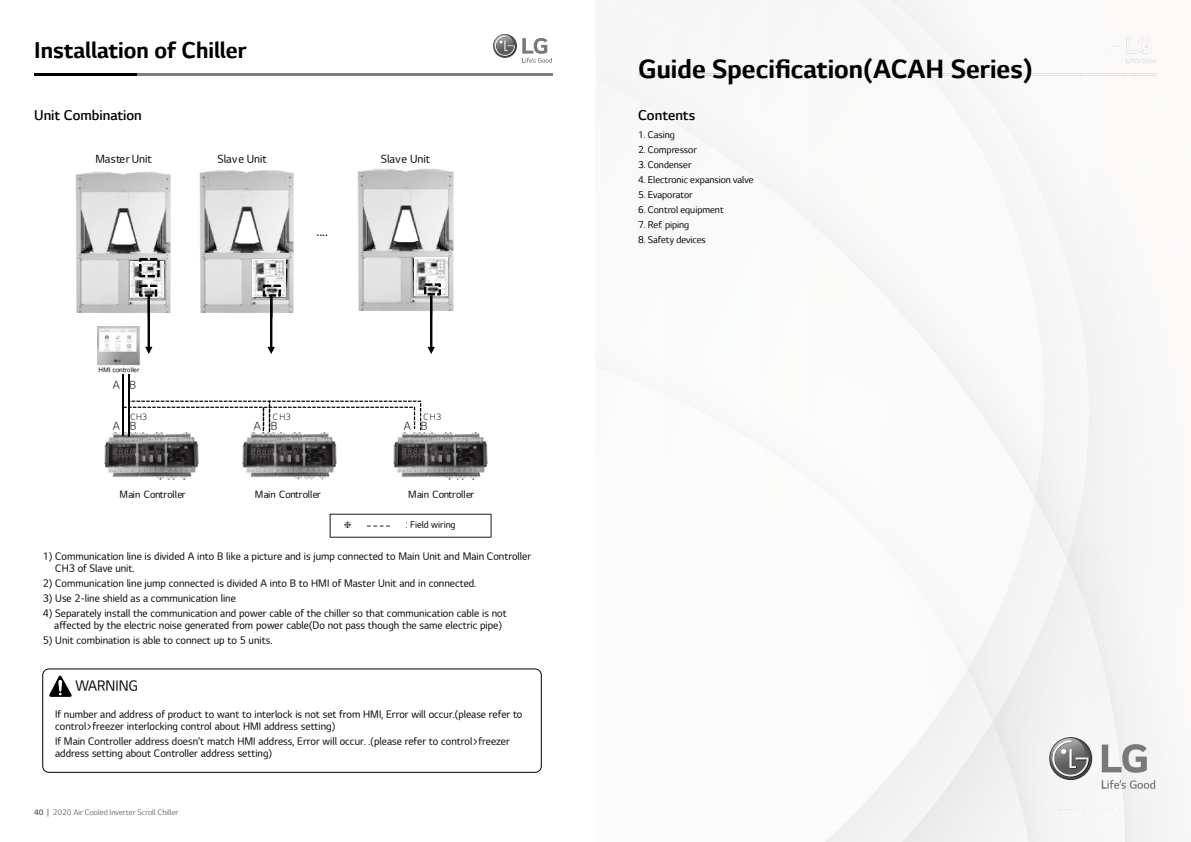
<style>
.page{position:relative;width:1191px;height:842px;background:#fff}
.page>*{position:absolute;margin:0;border:0;box-sizing:border-box;transform-origin:0 0}
.t1{font:700 30px "LG Smart";color:#000}
.t2{font:700 26px "LG Smart";color:#000}
.t3{font:18px "LG Sm Haotf TL";color:#060000}
.t4{font:600 15px "LG Smart";color:#000}
.t5{font:14.1px "LG Sm Haotf TR";color:#000;scale:.95 1}
.t6{font:11px "LG Smart";color:#000}
.t7{font:10.9px "LG Sm Haotf TR";color:#060000}
.t8{font:10.9px "LG Sm Haotf TL";color:#060000}
.t9{font:10px/12.1px "LG Sm Haotf TR";color:#000}
.t10{font:9.7px "LG Sm Haotf TR";color:#060000}
.t11{font:9px "LG Smart";color:#727171}
.t12{font:9px "LG Sm Haotf TR";color:#060000}
.t13{font:8.5px "LG Sm Haotf TL";letter-spacing:.035em;color:#060000}
.s1{font-weight:700}
</style>
<div class="page">
<hr style="left:34px;top:73px;width:519px;height:2px;background:#000">
<hr style="left:137px;top:73px;width:416px;height:2px;background:#7d7d7d">
<svg style="left:522px;top:38px;width:30px;height:25px"></svg>
<svg style="left:493px;top:34px;width:24px;height:24px"></svg>
<svg style="left:493px;top:35px;width:22px;height:21px"></svg>
<img style="left:75px;top:171px;width:96px;height:142px">
<img style="left:199px;top:170px;width:95px;height:143px">
<img style="left:357px;top:168px;width:97px;height:143px">
<img style="left:131px;top:262px;width:32px;height:36px">
<img style="left:253px;top:259px;width:33px;height:38px">
<img style="left:414px;top:258px;width:33px;height:37px">
<svg style="left:263px;top:285px;width:18px;height:69px"></svg>
<svg style="left:424px;top:283px;width:17px;height:71px"></svg>
<svg style="left:139px;top:258px;width:21px;height:19px"></svg>
<svg style="left:139px;top:285px;width:18px;height:69px"></svg>
<img style="left:104px;top:432px;width:95px;height:47px">
<img style="left:393px;top:432px;width:95px;height:47px">
<img style="left:242px;top:437px;width:95px;height:42px">
<svg style="left:122px;top:401px;width:299px;height:36px"></svg>
<img style="left:98px;top:327px;width:41px;height:48px">
<hr style="left:122px;top:375px;width:1px;height:61px;background:#060000">
<hr style="left:128px;top:375px;width:1px;height:61px;background:#060000">
<svg style="left:42px;top:668px;width:500px;height:105px"></svg>
<svg style="left:49px;top:675px;width:23px;height:22px"></svg>
<svg style="left:1129px;top:45px;width:27px;height:18px"></svg>
<img style="left:1129px;top:38px;width:22px;height:16px">
<img style="left:837px;top:73px;width:20px;height:1px">
<img style="left:734px;top:72px;width:34px;height:116px">
<img style="left:638px;top:73px;width:103px;height:2px">
<img style="left:741px;top:73px;width:31px;height:2px">
<img style="left:1100px;top:38px;width:29px;height:38px">
<img style="left:1100px;top:55px;width:18px;height:3px">
<img style="left:1100px;top:55px;width:16px;height:1px">
<svg style="left:1100px;top:38px;width:19px;height:17px"></svg>
<img style="left:1100px;top:48px;width:16px;height:7px">
<img style="left:1100px;top:73px;width:24px;height:2px">
<div style="left:826px;top:743px;width:111px;height:99px;background:#f4f5f5"></div>
<div style="left:937px;top:722px;width:55px;height:120px;background:#f1f1f0"></div>
<div style="left:901px;top:799px;width:57px;height:43px;background:#ededed"></div>
<img style="left:857px;top:0;width:49px;height:247px">
<img style="left:1035px;top:306px;width:8px;height:232px">
<div style="left:1043px;top:199px;width:73px;height:376px;background:#f6f5f5"></div>
<img style="left:890px;top:0;width:210px;height:199px">
<div style="left:1066px;top:377px;width:58px;height:198px;background:#f4f4f3"></div>
<img style="left:948px;top:464px;width:77px;height:202px">
<img style="left:967px;top:538px;width:95px;height:184px">
<div style="left:992px;top:575px;width:133px;height:267px;background:#f2f2f2"></div>
<img style="left:1058px;top:809px;width:24px;height:6px">
<div style="left:1082px;top:596px;width:83px;height:246px;background:#f6f5f4"></div>
<img style="left:1123px;top:809px;width:14px;height:6px">
<svg style="left:1138px;top:809px;width:17px;height:8px"></svg>
<svg style="left:1101px;top:780px;width:54px;height:9px"></svg>
<svg style="left:1101px;top:744px;width:45px;height:29px"></svg>
<svg style="left:1049px;top:737px;width:43px;height:43px"></svg>
<svg style="left:1048px;top:738px;width:41px;height:39px"></svg>
<svg style="left:330px;top:514px;width:161px;height:24px"></svg>
<h2 class="t2" style="left:34px;top:36px;width:214px">Installation of Chiller</h2>
<h3 class="t4" style="left:34px;top:105px;width:109px">Unit Combination</h3>
<p class="t7" style="left:95px;top:154px;width:58px">Master Unit</p>
<p class="t7" style="left:217px;top:154px;width:51px">Slave Unit</p>
<p class="t7" style="left:381px;top:154px;width:51px">Slave Unit</p>
<p class="t8" style="left:113px;top:380px;width:25px">A B</p>
<h3 class="t3" style="left:316px;top:225px;width:13px">····</h3>
<p class="t13" style="left:130px;top:412px;width:18px">CH3</p>
<p class="t13" style="left:273px;top:413px;width:19px">CH3</p>
<p class="t13" style="left:423px;top:413px;width:19px">CH3</p>
<p class="t8" style="left:113px;top:421px;width:25px">A B</p>
<p class="t8" style="left:254px;top:421px;width:25px">A B</p>
<p class="t8" style="left:404px;top:421px;width:25px">A B</p>
<p class="t10" style="left:120px;top:489px;width:67px">Main Controller</p>
<p class="t10" style="left:255px;top:489px;width:67px">Main Controller</p>
<p class="t10" style="left:408px;top:489px;width:67px">Main Controller</p>
<p class="t12" style="left:406px;top:520px;width:51px">: Field wiring</p>
<p class="t9" style="left:55px;top:551px;width:477px;text-indent:-13px">1) Communication line is divided A into B like a picture and is jump connected to Main Unit and Main Controller<br>CH3 of Slave unit.</p>
<p class="t9" style="left:43px;top:578px;width:435px">2) Communication line jump connected is divided A into B to HMI of Master Unit and in connected.</p>
<p class="t9" style="left:43px;top:593px;width:195px">3) Use 2-line shield as a communication line</p>
<p class="t9" style="left:54px;top:607px;width:454px;text-indent:-12px">4) Separately install the communication and power cable of the chiller so that communication cable is not affected by the electric noise generated from power cable(Do not pass though the same electric pipe)</p>
<p class="t9" style="left:43px;top:634px;width:231px">5) Unit combination is able to connect up to 5 units.</p>
<h3 class="t5" style="left:75px;top:679px;width:67px">WARNING</h3>
<p class="t9" style="left:55px;top:708px;width:469px">If number and address of product to want to interlock is not set from HMI, Error will occur.(please refer to control&gt;freezer interlocking control about HMI address setting)</p>
<p class="t9" style="left:55px;top:735px;width:456px">If Main Controller address doesn’t match HMI address, Error will occur. .(please refer to control&gt;freezer address setting about Controller address setting)</p>
<p class="t11" style="left:34px;top:808px;width:146px"><span class="s1">40 |</span> 2020 Air Cooled Inverter Scroll Chiller</p>
<h1 class="t1" style="left:638px;top:52px;width:396px">Guide Specification(ACAH Series)</h1>
<h3 class="t4" style="left:638px;top:105px;width:59px">Contents</h3>
<p class="t6" style="left:638px;top:129px;width:38px">1. Casing</p>
<p class="t6" style="left:638px;top:144px;width:60px">2. Compressor</p>
<p class="t6" style="left:638px;top:159px;width:55px">3. Condenser</p>
<p class="t6" style="left:638px;top:174px;width:117px">4. Electronic expansion valve</p>
<p class="t6" style="left:638px;top:189px;width:56px">5. Evaporator</p>
<p class="t6" style="left:638px;top:204px;width:87px">6. Control equipment</p>
<p class="t6" style="left:638px;top:219px;width:53px">7. Ref. piping</p>
<p class="t6" style="left:638px;top:234px;width:69px">8. Safety devices</p>
</div>
